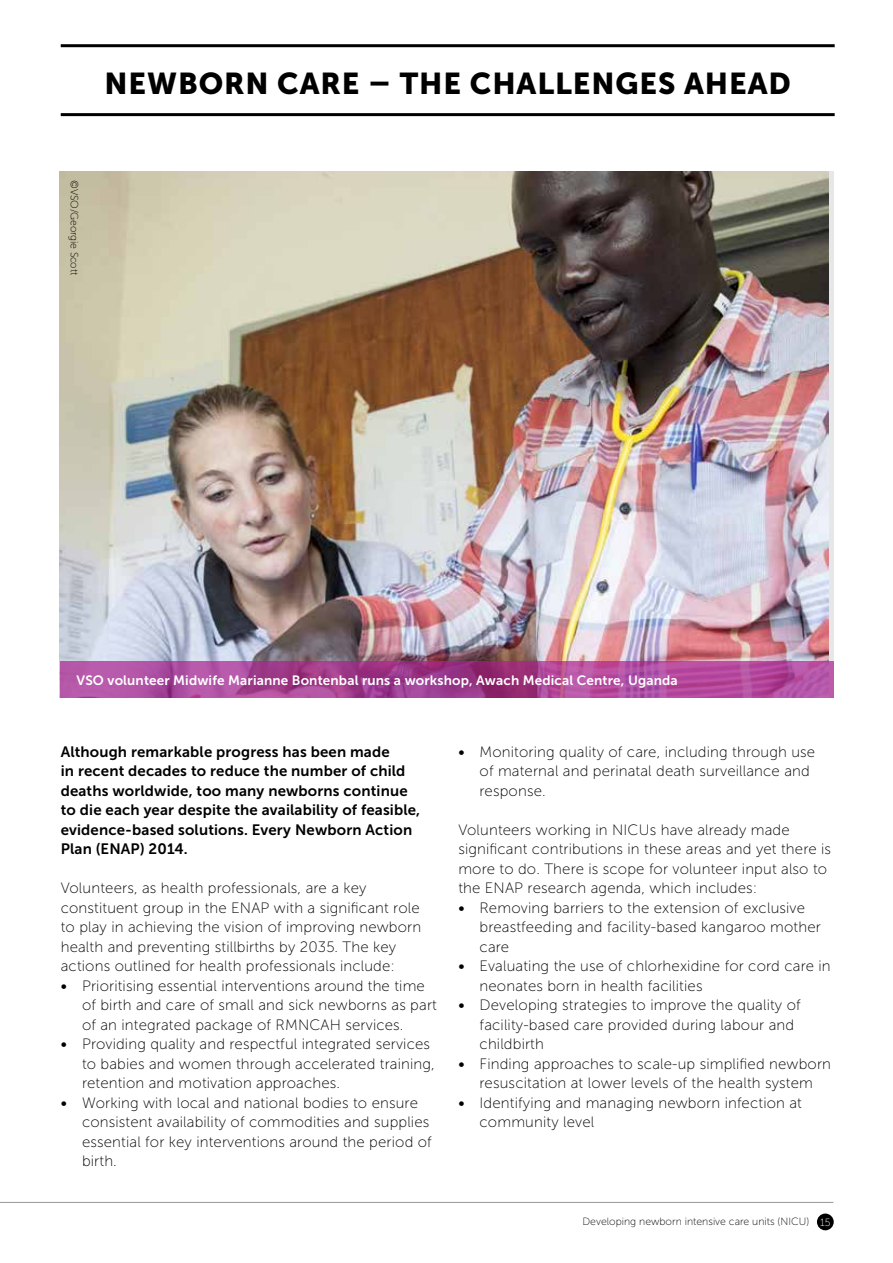
<style>
.page{position:relative;width:893px;height:1263px;background:#fff}
.page>*{position:absolute;margin:0;border:0;box-sizing:border-box;transform-origin:0 0}
.t1{font:30px "Museo Sans 900";letter-spacing:.03em;color:#000}
.t2{font:15px/19.5px "Museo Sans 100";letter-spacing:.01em;color:#000}
.t3{font:15px/19.5px "Museo Sans 700";letter-spacing:.01em;color:#000}
.t4{font:13.5px "Museo Sans 700";letter-spacing:.01em;color:#fff}
.t5{font:10.5px "Museo Sans 100";color:#000}
.t6{font:10.5px "Museo Sans 100";letter-spacing:-.02em;color:#000}
.s1{font-family:"Museo Sans 500"}
.s2{color:#fff}
</style>
<div class="page">
<hr style="left:0;top:1202px;width:833px;height:1px;background:#939598">
<div style="left:817px;top:1213px;width:17px;height:17px;background:#000;border-radius:50%"></div>
<hr style="left:61px;top:44px;width:774px;height:3px;background:#000">
<hr style="left:61px;top:113px;width:774px;height:3px;background:#000">
<img style="left:60px;top:172px;width:768px;height:490px">
<svg style="left:60px;top:662px;width:773px;height:36px;background:#aa4697"></svg>
<h1 class="t1" style="left:105px;top:66px;width:684px">N EWBORN CARE – THE CHALLENGES AHEAD</h1>
<p class="t6" style="left:80px;top:180px;width:97px;rotate:90deg">©VSO/Georgie Scott</p>
<p class="t4" style="left:77px;top:673px;width:603px">VSO volunteer Midwife Marianne Bontenbal runs a workshop, Awach Medical Centre, Uganda</p>
<p class="t3" style="left:61px;top:742px;width:361px">Although remarkable progress has been made<br>in recent decades to reduce the number of child deaths worldwide, too many newborns continue to die each year despite the availability of feasible, evidence-based solutions. Every Newborn Action Plan (ENAP) 2014.</p>
<p class="t2" style="left:61px;top:878px;width:362px">Volunteers, as health professionals, are a key constituent group in the ENAP with a significant role to play in achieving the vision of improving newborn health and preventing stillbirths by 2035. The key actions outlined for health professionals include:</p>
<p class="t2" style="left:82px;top:976px;width:356px;text-indent:-21px"><span class="s1">•</span> Prioritising essential interventions around the time of birth and care of small and sick newborns as part of an integrated package of RMNCAH services.</p>
<p class="t2" style="left:82px;top:1034px;width:354px;text-indent:-21px"><span class="s1">•</span> Providing quality and respectful integrated services to babies and women through accelerated training, retention and motivation approaches.</p>
<p class="t2" style="left:82px;top:1093px;width:351px;text-indent:-21px"><span class="s1">•</span> Working with local and national bodies to ensure consistent availability of commodities and supplies essential for key interventions around the period of birth.</p>
<p class="t2" style="left:480px;top:742px;width:337px;text-indent:-21px"><span class="s1">•</span> Monitoring quality of care, including through use of maternal and perinatal death surveillance and response.</p>
<p class="t2" style="left:458px;top:820px;width:374px">Volunteers working in NICUs have already made significant contributions in these areas and yet there is more to do. There is scope for volunteer input also to the ENAP research agenda, which includes:</p>
<p class="t2" style="left:480px;top:898px;width:343px;text-indent:-21px"><span class="s1">•</span> Removing barriers to the extension of exclusive breastfeeding and facility-based kangaroo mother care</p>
<p class="t2" style="left:480px;top:956px;width:353px;text-indent:-21px"><span class="s1">•</span> Evaluating the use of chlorhexidine for cord care in neonates born in health facilities</p>
<p class="t2" style="left:480px;top:995px;width:323px;text-indent:-21px"><span class="s1">•</span> Developing strategies to improve the quality of facility-based care provided during labour and childbirth</p>
<p class="t2" style="left:458px;top:1054px;width:374px;text-align:center"><span class="s1">•</span> Finding approaches to scale-up simplified newborn resuscitation at lower levels of the health system</p>
<p class="t2" style="left:480px;top:1093px;width:324px;text-indent:-21px"><span class="s1">•</span> Identifying and managing newborn infection at community level</p>
<p class="t5" style="left:582px;top:1216px;width:249px">Developing newborn intensive care units (NICU) <span class="s2">15</span></p>
</div>
